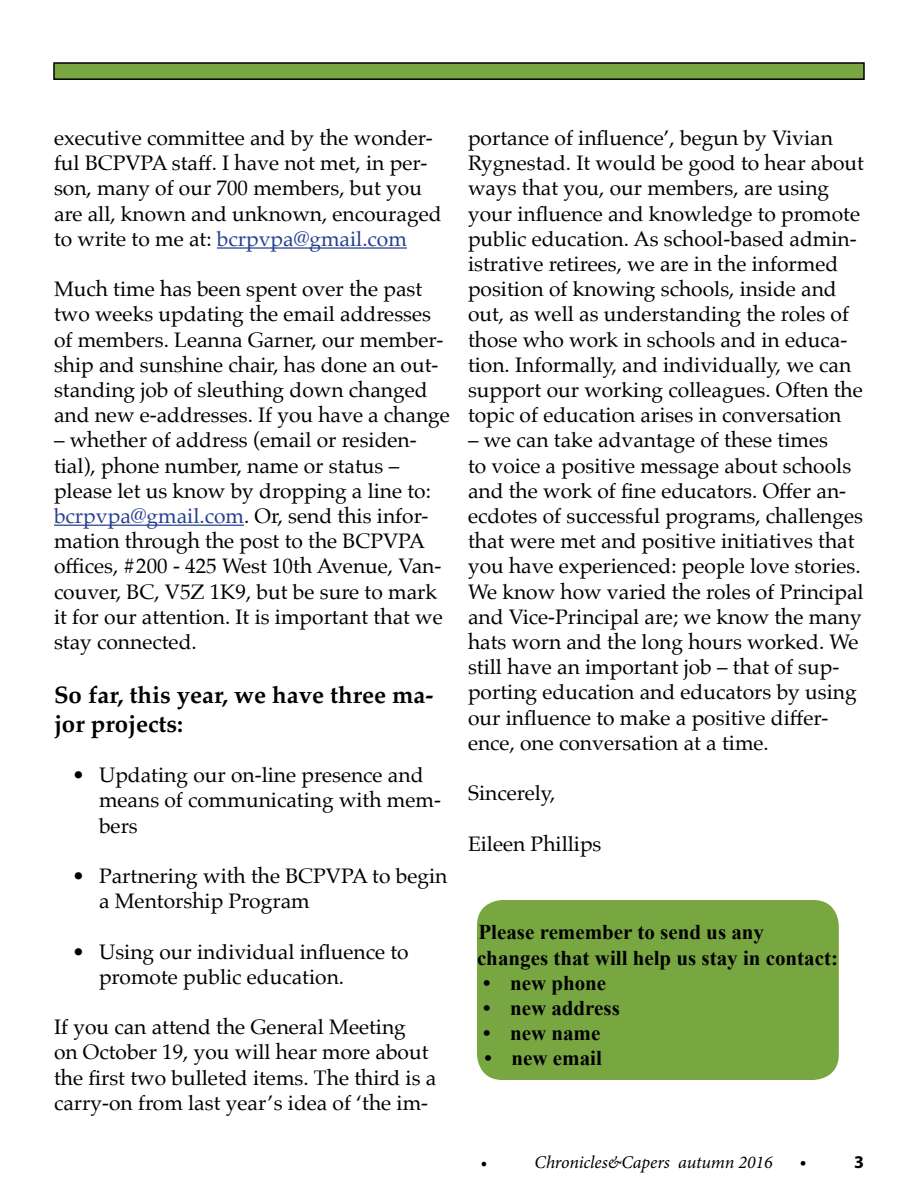
<style>
.page{position:relative;width:918px;height:1188px;background:#fff}
.page>*{position:absolute;margin:0;border:0;box-sizing:border-box;transform-origin:0 0}
.t1{font:700 24px/28.8px "Palatino";color:#000}
.t2{font:21px/25.2px "Palatino";color:#000}
.t3{font:700 21px/25.2px "Times New Roman";color:#000}
.t4{font:italic 18px "Minion Pro";letter-spacing:-.01em;color:#000}
.t5{font:700 18px "Myriad Pro";color:#000}
.s1{color:#25408f}
</style>
<div class="page">
<div style="left:54px;top:63px;width:810px;height:16px;background:#78a641"></div>
<div style="left:53px;top:62px;width:812px;height:18px;border:2px solid #000"></div>
<hr style="left:217px;top:247px;width:190px;height:2px;background:#25408f">
<hr style="left:54px;top:525px;width:190px;height:1px;background:#25408f">
<div style="left:477px;top:900px;width:362px;height:180px;background:#78a641;border-radius:26px"></div>
<p class="t2" style="left:54px;top:125px;width:389px">executive committee and by the wonder&shy;ful BCPVPA staff. I have not met, in per&shy;son, many of our 700 members, but you are all, known and unknown, encouraged to write to me at: <span class="s1">bcrpvpa@gmail.com</span></p>
<p class="t2" style="left:54px;top:276px;width:397px">Much time has been spent over the past two weeks updating the email addresses of members. Leanna Garner, our member&shy;ship and sunshine chair, has done an out&shy;standing job of sleuthing down changed and new e-addresses. If you have a change</p>
<p class="t2" style="left:54px;top:428px;width:390px">– whether of address (email or residen&shy;tial), phone number, name or status – please let us know by dropping a line to: <span class="s1">bcrpvpa@gmail.com</span>. Or, send this infor&shy;mation through the post to the BCPVPA offices, #200 - 425 West 10th Avenue, Van&shy;couver, BC, V5Z 1K9, but be sure to mark it for our attention. It is important that we stay connected.</p>
<p class="t1" style="left:54px;top:680px;width:381px">So far, this year, we have three ma&shy;jor projects:</p>
<p class="t2" style="left:99px;top:762px;width:344px;text-indent:-27px">• Updating our on-line presence and means of communicating with mem&shy;bers</p>
<p class="t2" style="left:99px;top:863px;width:350px;text-indent:-27px">• Partnering with the BCPVPA to begin a Mentorship Program</p>
<p class="t2" style="left:99px;top:939px;width:311px;text-indent:-27px">• Using our individual influence to promote public education.</p>
<p class="t2" style="left:54px;top:1014px;width:384px">If you can attend the General Meeting<br>on October 19, you will hear more about the first two bulleted items. The third is a carry-on from last year’s idea of ‘the im-</p>
<p class="t2" style="left:468px;top:125px;width:398px">portance of influence’, begun by Vivian Rygnestad. It would be good to hear about ways that you, our members, are using your influence and knowledge to promote public education. As school-based admin&shy;istrative retirees, we are in the informed position of knowing schools, inside and out, as well as understanding the roles of those who work in schools and in educa&shy;tion. Informally, and individually, we can support our working colleagues. Often the topic of education arises in conversation</p>
<p class="t2" style="left:468px;top:428px;width:397px">– we can take advantage of these times<br>to voice a positive message about schools and the work of fine educators. Offer an&shy;ecdotes of successful programs, challenges that were met and positive initiatives that you have experienced: people love stories.<br>We know how varied the roles of Principal and Vice-Principal are; we know the many hats worn and the long hours worked. We still have an important job – that of sup&shy;porting education and educators by using our influence to make a positive differ&shy;ence, one conversation at a time.</p>
<p class="t2" style="left:468px;top:780px;width:89px">Sincerely,</p>
<p class="t2" style="left:468px;top:831px;width:135px">Eileen Phillips</p>
<p class="t3" style="left:477px;top:919px;width:363px">Please remember to send us any changes that will help us stay in contact:</p>
<p class="t3" style="left:483px;top:970px;width:125px">• new phone</p>
<p class="t3" style="left:483px;top:995px;width:138px">• new address</p>
<p class="t3" style="left:483px;top:1020px;width:119px">• new name</p>
<p class="t3" style="left:485px;top:1045px;width:119px">• new email</p>
<p class="t4" style="left:481px;top:1150px;width:8px">•</p>
<p class="t4" style="left:535px;top:1150px;width:240px">Chronicles&amp;Capers autumn 2016</p>
<p class="t5" style="left:800px;top:1150px;width:8px">•</p>
<p class="t5" style="left:854px;top:1150px;width:11px">3</p>
</div>
